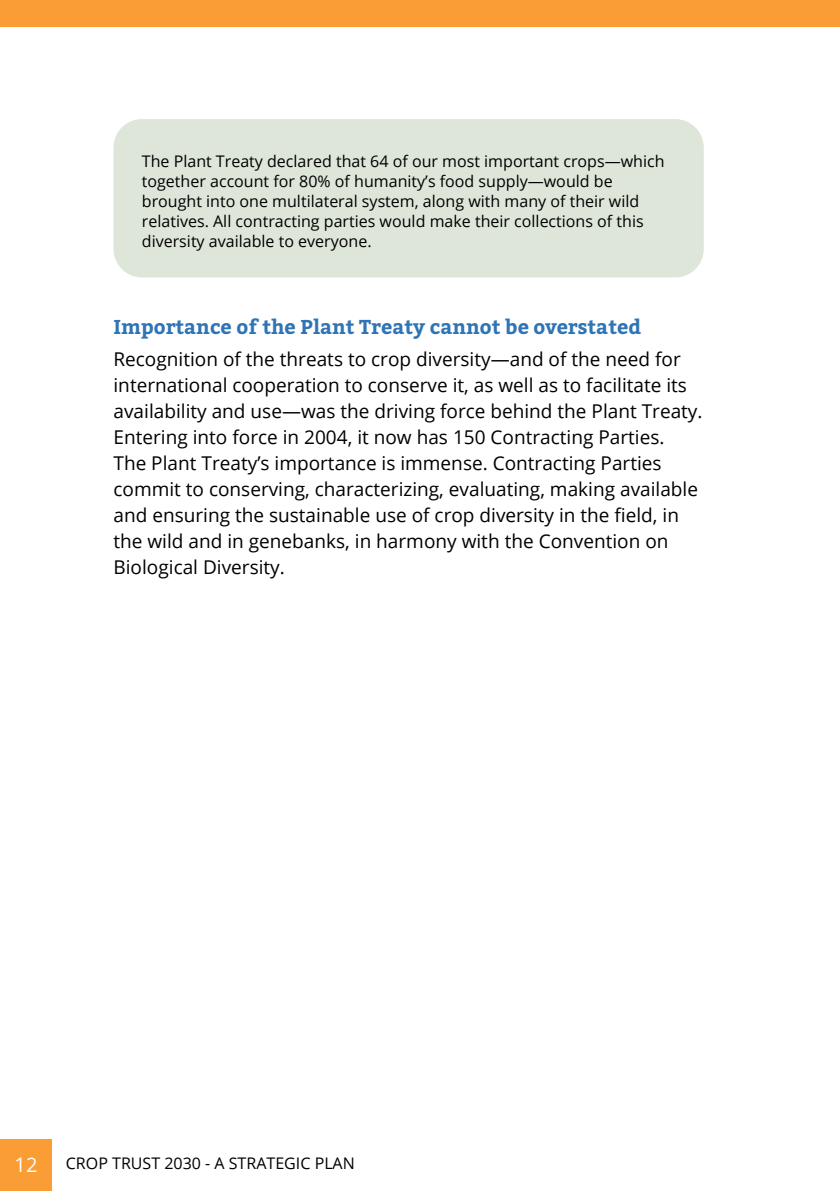
<style>
.page{position:relative;width:840px;height:1191px;background:#fff}
.page>*{position:absolute;margin:0;border:0;box-sizing:border-box;transform-origin:0 0}
.t1{font:700 20px "Bitter";color:#2f74b5}
.t2{font:20px "Open Sans";color:#fff}
.t3{font:19px/26px "Open Sans";color:#000}
.t4{font:16px/20px "Open Sans";color:#000}
</style>
<div class="page">
<div style="left:113px;top:119px;width:590px;height:158px;background:#dee6d9;border-radius:28px"></div>
<div style="left:0;top:1138px;width:52px;height:53px;background:#f99d34"></div>
<div style="left:0;top:0;width:839px;height:27px;background:#f99d34"></div>
<p class="t4" style="left:142px;top:151px;width:524px">The Plant Treaty declared that 64 of our most important crops—which together account for 80% of humanity’s food supply—would be brought into one multilateral system, along with many of their wild relatives. All contracting parties would make their collections of this diversity available to everyone.</p>
<p class="t1" style="left:113px;top:314px;width:529px">Importance of the Plant Treaty cannot be overstated</p>
<p class="t3" style="left:113px;top:345px;width:590px">Recognition of the threats to crop diversity—and of the need for international cooperation to conserve it, as well as to facilitate its availability and use—was the driving force behind the Plant Treaty.<br>Entering into force in 2004, it now has 150 Contracting Parties.<br>The Plant Treaty’s importance is immense. Contracting Parties commit to conserving, characterizing, evaluating, making available and ensuring the sustainable use of crop diversity in the field, in the wild and in genebanks, in harmony with the Convention on Biological Diversity.</p>
<p class="t2" style="left:15px;top:1150px;width:24px">12</p>
<p class="t4" style="left:66px;top:1152px;width:290px">CROP TRUST 2030 - A STRATEGIC PLAN</p>
</div>
